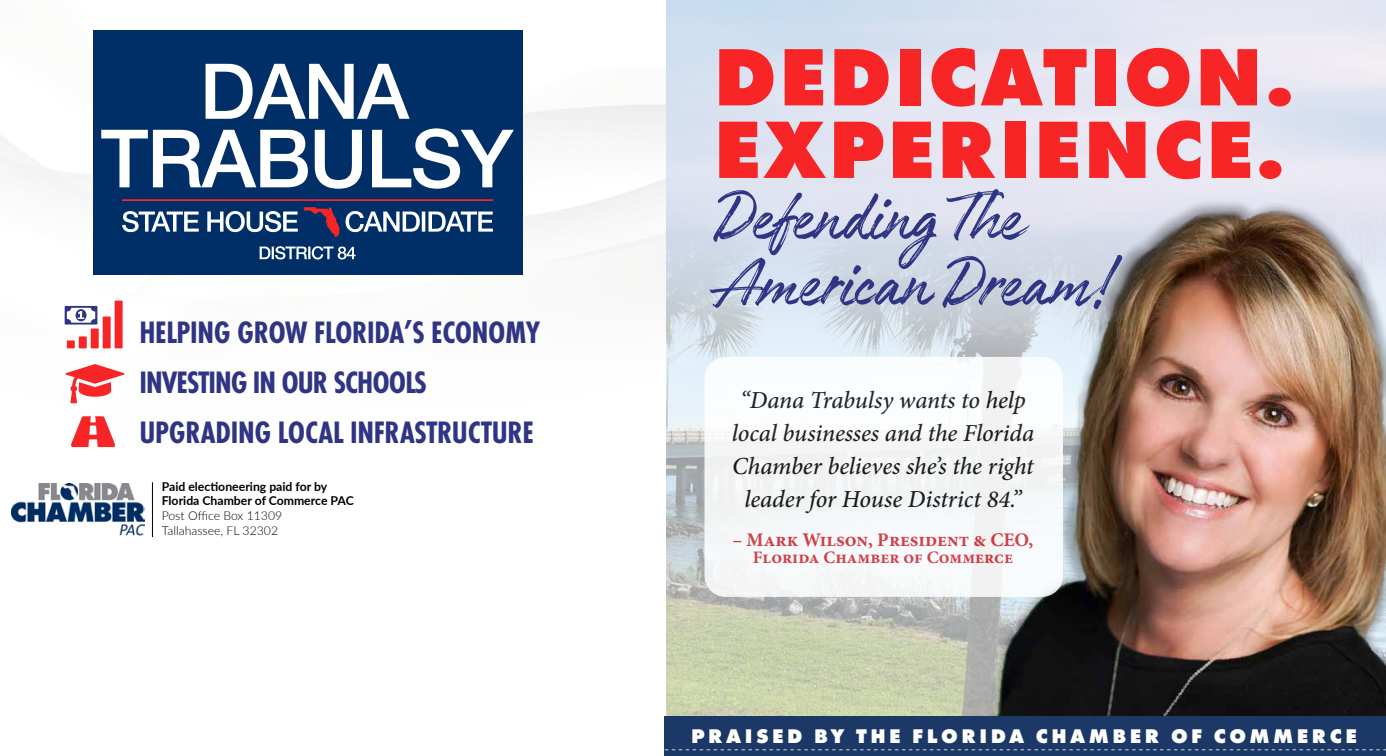
<style>
.page{position:relative;width:1386px;height:756px;background:#fff}
.page>*{position:absolute;margin:0;border:0;box-sizing:border-box;transform-origin:0 0}
.t1{font:800 84.35px/72.6px "Futura PT";letter-spacing:.03em;color:#f72526}
.t2{font:78.23px/65.8px "Authenia";letter-spacing:-.02em;color:#2f3484}
.t3{font:700 32.2px/50.2px "Futura PT Cond";letter-spacing:-.01em;color:#2f3484}
.t4{font:italic 500 24.5px/32.9px "Minion Pro";letter-spacing:-.005em;color:#000;text-align:center}
.t5{font:800 20.47px "Futura PT";letter-spacing:.17em;color:#fff}
.t6{font:700 19.25px "Minion Pro";color:#d2232a}
.t7{font:700 17.5px "Minion Pro";color:#d2232a}
.t8{font:700 12.25px/14.7px "Lato";color:#000}
.t9{font:300 12.25px/14.7px "Lato";color:#000}
</style>
<div class="page">
<img style="left:666px;top:441px;width:296px;height:275px">
<img style="left:666px;top:0;width:720px;height:441px">
<img style="left:971px;top:180px;width:415px;height:536px">
<img style="left:0;top:30px;width:666px;height:418px">
<div style="left:665px;top:716px;width:721px;height:40px;background:#1c3866"></div>
<svg style="left:665px;top:749px;width:721px;height:1px"></svg>
<svg style="left:66px;top:364px;width:58px;height:39px"></svg>
<svg style="left:71px;top:416px;width:44px;height:31px"></svg>
<svg style="left:65px;top:301px;width:58px;height:47px"></svg>
<div style="left:93px;top:31px;width:429px;height:244px;background:#002f67"></div>
<svg style="left:260px;top:246px;width:96px;height:14px"></svg>
<svg style="left:122px;top:207px;width:371px;height:33px"></svg>
<svg style="left:206px;top:64px;width:204px;height:55px"></svg>
<svg style="left:101px;top:128px;width:413px;height:61px"></svg>
<hr style="left:122px;top:199px;width:371px;height:2px;background:#f72526">
<img style="left:12px;top:483px;width:132px;height:53px">
<hr style="left:152px;top:482px;width:1px;height:55px;background:#000">
<div style="left:705px;top:357px;width:358px;height:240px;background:#f6f8fa;border-radius:21px"></div>
<h3 class="t3" style="left:139px;top:307px;width:402px">HELPING GROW FLORIDA’S ECONOMY<br>INVESTING IN OUR SCHOOLS<br>UPGRADING LOCAL INFRASTRUCTURE</h3>
<p class="t8" style="left:162px;top:478px;width:194px">Paid electioneering paid for by<br>Florida Chamber of Commerce PAC</p>
<p class="t9" style="left:162px;top:508px;width:122px">Post Office Box 11309<br>Tallahassee, FL 32302</p>
<h1 class="t1" style="left:714px;top:39px;width:583px">DEDICATION.<br>EXPERIENCE.</h1>
<h2 class="t2" style="left:713px;top:194px;width:400px">Defending The<br>American Dream!</h2>
<p class="t4" style="left:732px;top:384px;width:304px">“Dana Trabulsy wants to help local businesses and the Florida<br>Chamber believes she’s the right leader for House District 84.”</p>
<p class="t6" style="left:733px;top:526px;width:302px">– Mark Wilson, President &amp; CEO,</p>
<p class="t7" style="left:753px;top:545px;width:262px">Florida Chamber of Commerce</p>
<p class="t5" style="left:691px;top:723px;width:668px">PRAISED BY THE FLORIDA CHAMBER OF COMMERCE</p>
</div>
